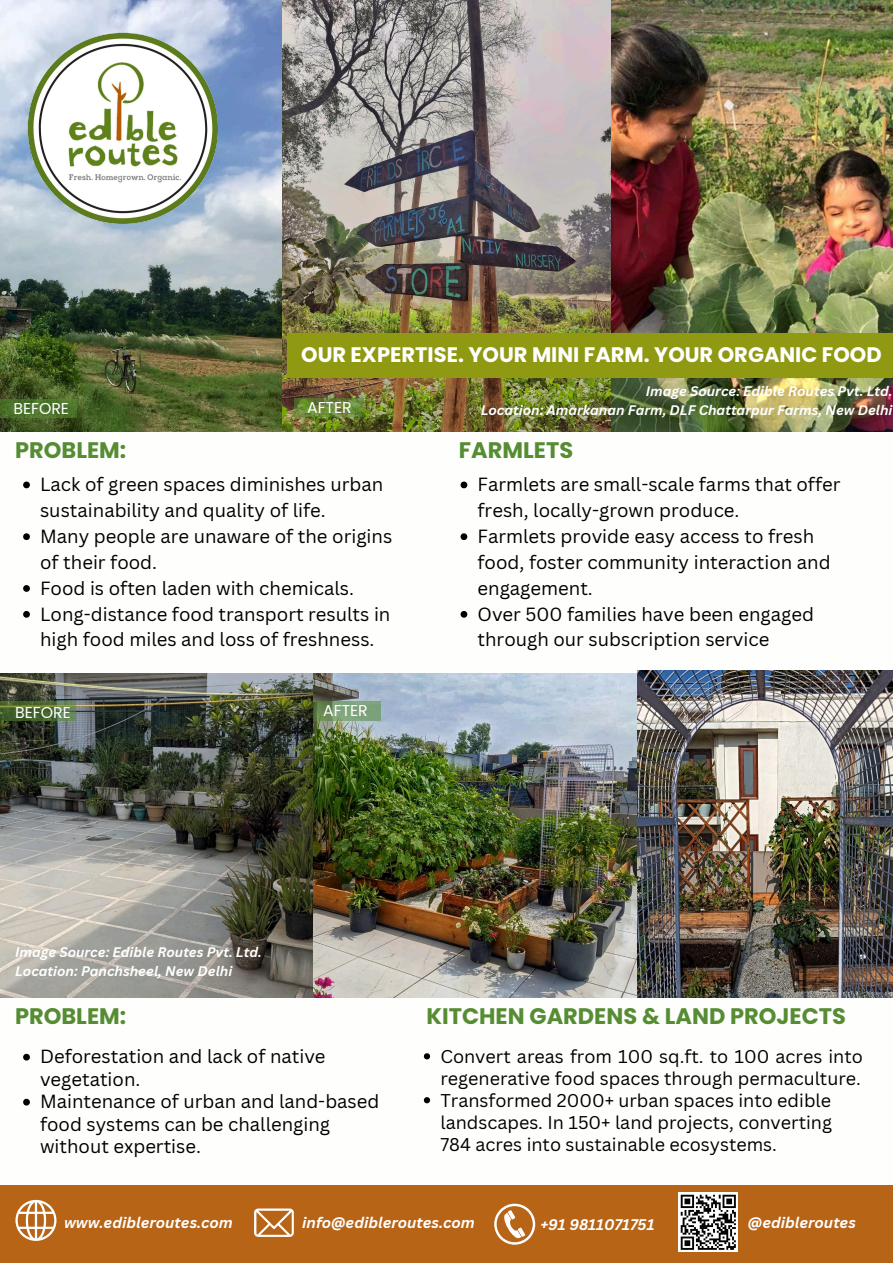
<style>
.page{position:relative;width:893px;height:1263px;background:#fff}
.page>*{position:absolute;margin:0;border:0;box-sizing:border-box;transform-origin:0 0}
.t1{font:700 22.5px "Poppins";color:#568d33}
.t2{font:700 21px "Poppins";color:#fff}
.t3{font:18.6px/25.9px "Canva Sans";color:#000}
.t4{font:18.52px/22.5px "Canva Sans";color:#000}
.t5{font:18px/21.9px "Canva Sans";color:#000}
.t6{font:15.75px "Poppins";color:#fff}
.t7{font:italic 700 15px "Canva Sans";color:#fff}
.t8{font:italic 700 13.5px "Canva Sans";color:#fff}
</style>
<div class="page">
<img style="left:0;top:0;width:893px;height:431px">
<img style="left:312px;top:674px;width:325px;height:323px">
<img style="left:637px;top:671px;width:256px;height:326px">
<img style="left:0;top:674px;width:312px;height:323px">
<svg style="left:313px;top:701px;width:67px;height:20px"></svg>
<svg style="left:0;top:701px;width:76px;height:20px;background:#506e38"></svg>
<svg style="left:0;top:399px;width:76px;height:19px"></svg>
<svg style="left:294px;top:398px;width:70px;height:19px"></svg>
<div style="left:287px;top:333px;width:606px;height:44px;background:#909912"></div>
<div style="left:0;top:1185px;width:893px;height:78px;background:#b76417"></div>
<svg style="left:494px;top:1204px;width:41px;height:41px"></svg>
<svg style="left:15px;top:1200px;width:41px;height:41px"></svg>
<svg style="left:254px;top:1208px;width:40px;height:29px"></svg>
<img style="left:15px;top:21px;width:216px;height:215px">
<svg style="left:424px;top:1053px;width:6px;height:6px"></svg>
<svg style="left:424px;top:1097px;width:6px;height:6px"></svg>
<img style="left:678px;top:1192px;width:59px;height:59px">
<svg style="left:23px;top:481px;width:7px;height:7px"></svg>
<svg style="left:23px;top:533px;width:7px;height:7px"></svg>
<svg style="left:23px;top:585px;width:7px;height:7px"></svg>
<svg style="left:23px;top:611px;width:7px;height:7px"></svg>
<svg style="left:23px;top:1054px;width:7px;height:6px"></svg>
<svg style="left:23px;top:1099px;width:7px;height:6px"></svg>
<svg style="left:460px;top:481px;width:7px;height:7px"></svg>
<svg style="left:460px;top:533px;width:7px;height:7px"></svg>
<svg style="left:460px;top:611px;width:7px;height:7px"></svg>
<h1 class="t6" style="left:13px;top:397px;width:57px">BEFORE</h1>
<p class="t1" style="left:15px;top:434px;width:113px">PROBLEM:</p>
<p class="t2" style="left:301px;top:340px;width:582px">OUR EXPERTISE. YOUR MINI FARM. YOUR ORGANIC FOOD</p>
<h1 class="t6" style="left:307px;top:396px;width:46px">AFTER</h1>
<p class="t8" style="left:646px;top:382px;width:248px">Image Source: Edible Routes Pvt. Ltd.</p>
<p class="t8" style="left:481px;top:401px;width:413px">Location: Amarkanan Farm, DLF Chattarpur Farms, New Delhi</p>
<h1 class="t1" style="left:459px;top:434px;width:116px">FARMLETS</h1>
<p class="t3" style="left:40px;top:471px;width:345px">Lack of green spaces diminishes urban sustainability and quality of life.</p>
<p class="t3" style="left:40px;top:523px;width:354px">Many people are unaware of the origins of their food.</p>
<p class="t3" style="left:40px;top:574px;width:315px">Food is often laden with chemicals.</p>
<h3 class="t3" style="left:40px;top:600px;width:352px">Long-distance food transport results in high food miles and loss of freshness.</h3>
<p class="t6" style="left:15px;top:701px;width:57px">BEFORE</p>
<p class="t6" style="left:323px;top:700px;width:46px">AFTER</p>
<p class="t3" style="left:477px;top:471px;width:364px">Farmlets are small-scale farms that offer fresh, locally-grown produce.</p>
<p class="t3" style="left:477px;top:523px;width:355px">Farmlets provide easy access to fresh food, foster community interaction and engagement.</p>
<h4 class="t3" style="left:477px;top:600px;width:338px">Over 500 families have been engaged through our subscription service</h4>
<p class="t8" style="left:15px;top:942px;width:248px">Image Source: Edible Routes Pvt. Ltd.</p>
<h3 class="t8" style="left:15px;top:961px;width:219px">Location: Panchsheel, New Delhi</h3>
<p class="t1" style="left:15px;top:1000px;width:113px">PROBLEM:</p>
<p class="t4" style="left:40px;top:1045px;width:287px">Deforestation and lack of native vegetation.</p>
<p class="t4" style="left:40px;top:1090px;width:341px">Maintenance of urban and land-based food systems can be challenging without expertise.</p>
<p class="t1" style="left:426px;top:1001px;width:421px">KITCHEN GARDENS &amp; LAND PROJECTS</p>
<h1 class="t5" style="left:440px;top:1045px;width:424px">Convert areas from 100 sq.ft. to 100 acres into regenerative food spaces through permaculture.</h1>
<h1 class="t5" style="left:440px;top:1089px;width:393px;text-align:justify">Transformed 2000+ urban spaces into edible landscapes. In 150+ land projects, converting 784 acres into sustainable ecosystems.</h1>
<p class="t7" style="left:64px;top:1212px;width:170px">www.edibleroutes.com</p>
<p class="t7" style="left:302px;top:1212px;width:174px">info@edibleroutes.com</p>
<p class="t7" style="left:540px;top:1213px;width:116px">+91 9811071751</p>
<p class="t7" style="left:748px;top:1212px;width:109px">@edibleroutes</p>
</div>
